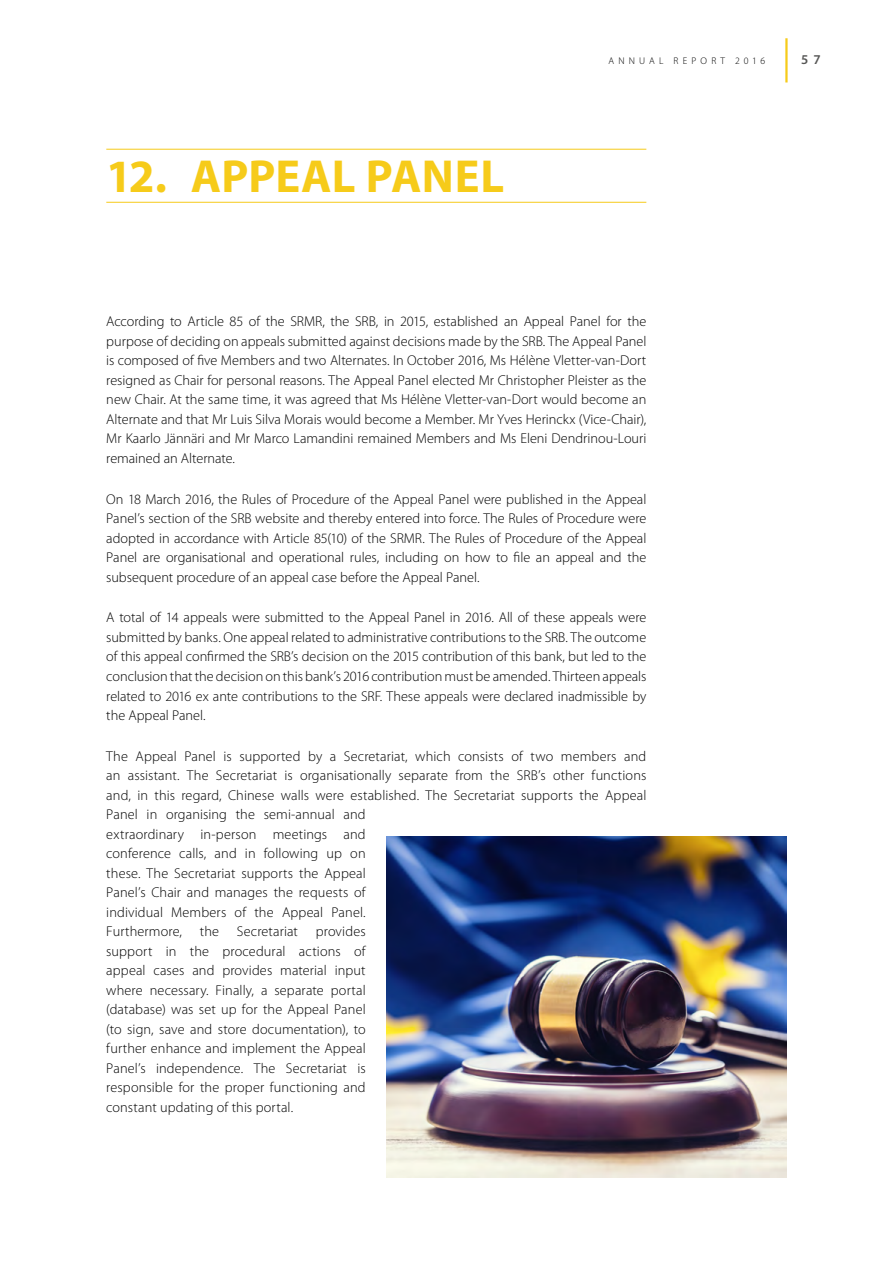
<style>
.page{position:relative;width:893px;height:1263px;background:#fff}
.page>*{position:absolute;margin:0;border:0;box-sizing:border-box;transform-origin:0 0}
.t1{font:700 46.5px "Myriad Pro";letter-spacing:.005em;color:#f6cb1a}
.body{font:300 14.25px/19.5px "Myriad Pro";letter-spacing:.005em;color:#000;text-align:justify}
.None-2{font:600 13.5px "Myriad Pro";color:#575756}
.t2{font:300 9.75px "Myriad Pro";letter-spacing:.43em;color:#000}
</style>
<div class="page">
<hr style="left:785px;top:38px;width:3px;height:44px;background:#f6cb1a">
<hr style="left:106px;top:149px;width:540px;height:1px;background:#f6cb1a">
<hr style="left:106px;top:202px;width:540px;height:1px;background:#f6cb1a">
<img style="left:387px;top:836px;width:400px;height:342px">
<p class="t1" style="left:106px;top:150px;width:399px">12. APPEAL PANEL</p>
<p class="t2" style="left:608px;top:55px;width:158px">ANNUAL REPORT 2016</p>
<p class="None-2" style="left:801px;top:52px;width:21px">5 7</p>
<p class="body" style="left:106px;top:312px;width:542px">According to Article 85 of the SRMR, the SRB, in 2015, established an Appeal Panel for the purpose of deciding on appeals submitted against decisions made by the SRB. The Appeal Panel is composed of five Members and two Alternates. In October 2016, Ms Hélène Vletter-van-Dort resigned as Chair for personal reasons. The Appeal Panel elected Mr Christopher Pleister as the new Chair. At the same time, it was agreed that Ms Hélène Vletter-van-Dort would become an Alternate and that Mr Luis Silva Morais would become a Member. Mr Yves Herinckx (Vice-Chair), Mr Kaarlo Jännäri and Mr Marco Lamandini remained Members and Ms Eleni Dendrinou-Louri remained an Alternate.</p>
<p class="body" style="left:106px;top:489px;width:542px">On 18 March 2016, the Rules of Procedure of the Appeal Panel were published in the Appeal Panel’s section of the SRB website and thereby entered into force. The Rules of Procedure were adopted in accordance with Article 85(10) of the SRMR. The Rules of Procedure of the Appeal Panel are organisational and operational rules, including on how to file an appeal and the subsequent procedure of an appeal case before the Appeal Panel.</p>
<p class="body" style="left:106px;top:608px;width:542px">A total of 14 appeals were submitted to the Appeal Panel in 2016. All of these appeals were submitted by banks. One appeal related to administrative contributions to the SRB. The outcome of this appeal confirmed the SRB’s decision on the 2015 contribution of this bank, but led to the conclusion that the decision on this bank’s 2016 contribution must be amended. Thirteen appeals related to 2016 ex ante contributions to the SRF. These appeals were declared inadmissible by the Appeal Panel.</p>
<p class="body" style="left:106px;top:746px;width:542px;text-align:left">The Appeal Panel is supported by a Secretariat, which consists of two members and an assistant. The Secretariat is organisationally separate from the SRB’s other functions and, in this regard, Chinese walls were established. The Secretariat supports the Appeal Panel in organising the semi-annual and<br>extraordinary in-person meetings and<br>conference calls, and in following up on<br>these. The Secretariat supports the Appeal<br>Panel’s Chair and manages the requests of<br>individual Members of the Appeal Panel.<br>Furthermore, the Secretariat provides<br>support in the procedural actions of<br>appeal cases and provides material input<br>where necessary. Finally, a separate portal<br>(database) was set up for the Appeal Panel<br>(to sign, save and store documentation), to<br>further enhance and implement the Appeal<br>Panel’s independence. The Secretariat is<br>responsible for the proper functioning and<br>constant updating of this portal.</p>
</div>
